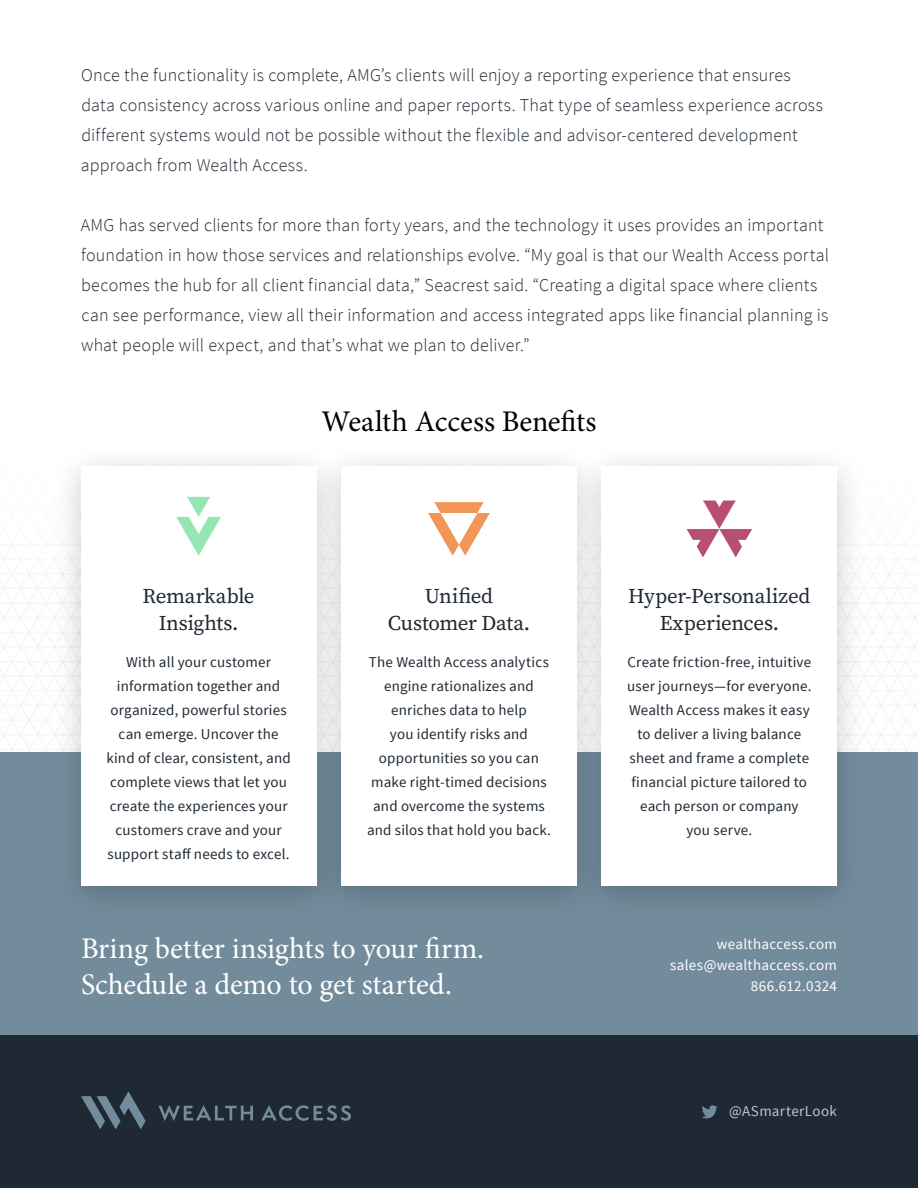
<style>
.page{position:relative;width:918px;height:1188px;background:#fff}
.page>*{position:absolute;margin:0;border:0;box-sizing:border-box;transform-origin:0 0}
.t1{font:30px/36px "Minion Pro";letter-spacing:-.005em;color:#fff}
.t2{font:30px "Minion Pro";color:#000}
.t3{font:21px/27px "Source Serif Variable";letter-spacing:-.01em;color:#1f2933;text-align:center}
.t4{font:300 18px/30px "Source Sans Pro";letter-spacing:.01em;color:#1f2933}
.t5{font:15px/24px "Source Sans Pro";letter-spacing:.01em;color:#1f2933;text-align:center}
.t6{font:15px/21px "Source Sans Pro";letter-spacing:.02em;color:#fff;text-align:right}
.t7{font:15px "Source Sans Pro";letter-spacing:.025em;color:#bac7cf}
</style>
<div class="page">
<div style="left:0;top:753px;width:918px;height:435px;background:#738c9c"></div>
<div style="left:0;top:1036px;width:918px;height:152px;background:#1f2933"></div>
<svg style="left:81px;top:1091px;width:270px;height:38px"></svg>
<div style="left:51px;top:443px;width:296px;height:480px;background:#000;opacity:.2"></div>
<div style="left:81px;top:466px;width:235px;height:420px;background:#fff"></div>
<div style="left:311px;top:443px;width:296px;height:480px;background:#000;opacity:.2"></div>
<div style="left:341px;top:466px;width:236px;height:420px;background:#fff"></div>
<div style="left:571px;top:443px;width:297px;height:480px;background:#000;opacity:.2"></div>
<div style="left:602px;top:466px;width:235px;height:420px;background:#fff"></div>
<svg style="left:428px;top:502px;width:62px;height:54px"></svg>
<svg style="left:687px;top:501px;width:65px;height:56px"></svg>
<svg style="left:176px;top:497px;width:45px;height:59px"></svg>
<svg style="left:702px;top:1105px;width:16px;height:13px"></svg>
<p class="t4" style="left:81px;top:60px;width:744px">Once the functionality is complete, AMG’s clients will enjoy a reporting experience that ensures data consistency across various online and paper reports. That type of seamless experience across different systems would not be possible without the flexible and advisor-centered development approach from Wealth Access.</p>
<p class="t4" style="left:81px;top:210px;width:750px">AMG has served clients for more than forty years, and the technology it uses provides an important foundation in how those services and relationships evolve. “My goal is that our Wealth Access portal becomes the hub for all client financial data,” Seacrest said. “Creating a digital space where clients can see performance, view all their information and access integrated apps like financial planning is what people will expect, and that’s what we plan to deliver.”</p>
<h1 class="t2" style="left:322px;top:401px;width:276px">Wealth Access Benefits</h1>
<p class="t3" style="left:143px;top:582px;width:114px">Remarkable<br>Insights.</p>
<p class="t5" style="left:106px;top:650px;width:186px">With all your customer information together and organized, powerful stories can emerge. Uncover the kind of clear, consistent, and complete views that let you create the experiences your customers crave and your support staff needs to excel.</p>
<p class="t3" style="left:388px;top:582px;width:144px">Unified<br>Customer Data.</p>
<p class="t5" style="left:367px;top:650px;width:185px">The Wealth Access analytics engine rationalizes and enriches data to help<br>you identify risks and opportunities so you can make right-timed decisions and overcome the systems and silos that hold you back.</p>
<h1 class="t1" style="left:81px;top:930px;width:405px">Bring better insights to your firm.<br>Schedule a demo to get started.</h1>
<p class="t3" style="left:628px;top:582px;width:184px">Hyper-Personalized<br>Experiences.</p>
<p class="t5" style="left:627px;top:650px;width:186px">Create friction-free, intuitive user journeys—for everyone.<br>Wealth Access makes it easy to deliver a living balance sheet and frame a complete financial picture tailored to each person or company you serve.</p>
<p class="t6" style="left:670px;top:934px;width:168px">wealthaccess.com sales@wealthaccess.com<br>866.612.0324</p>
<p class="t7" style="left:729px;top:1102px;width:109px">@ASmarterLook</p>
</div>
